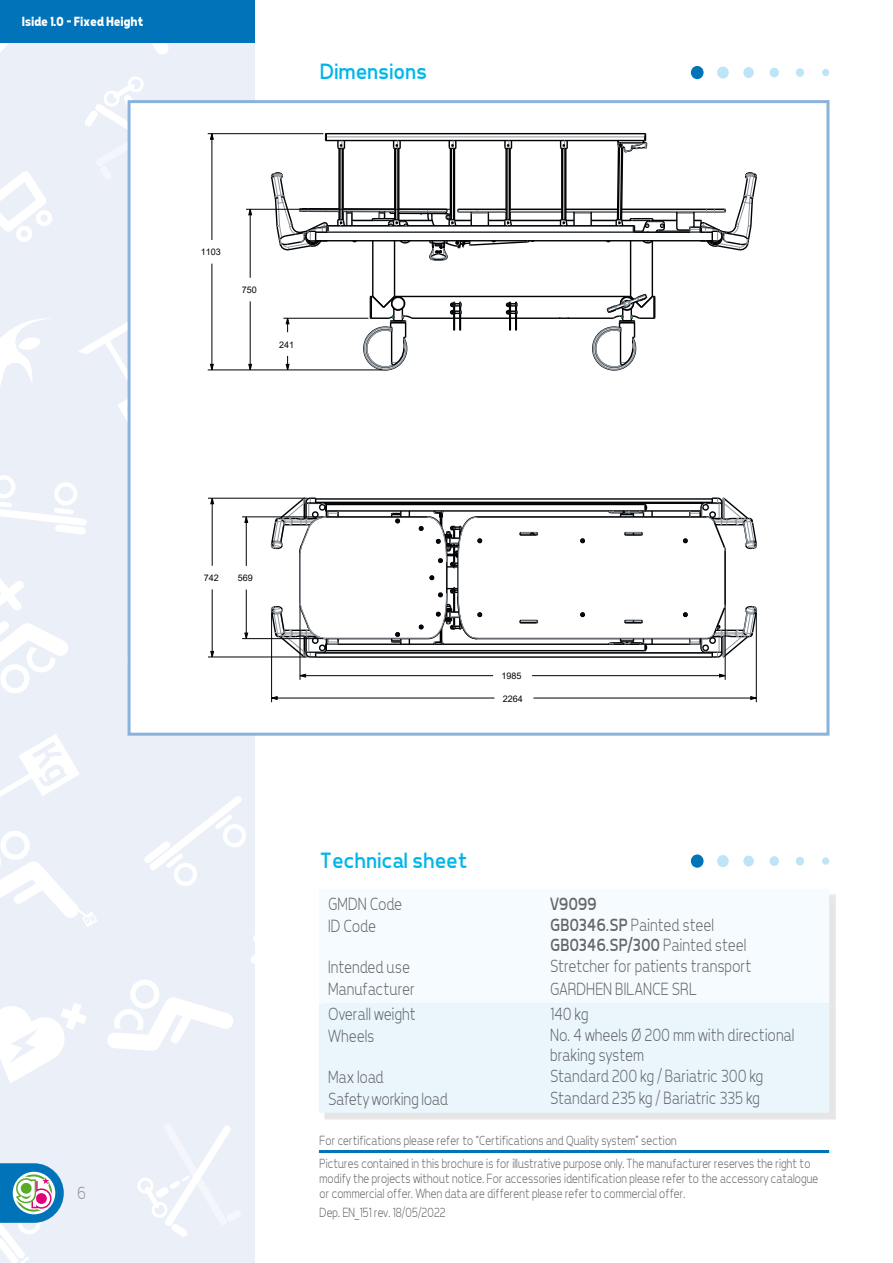
<style>
.page{position:relative;width:893px;height:1263px;background:#fff}
.page>*{position:absolute;margin:0;border:0;box-sizing:border-box;transform-origin:0 0}
.t1{font:22.5px "Tepeno Sans";color:#00b6e8}
.t2{font:300 18px/19.5px "Tepeno Sans";color:#646567;scale:.9 1}
.t3{font:18px "Tepeno Sans";color:#646567;scale:.9 1}
.t4{font:300 18px "Tepeno Sans";color:#989191;scale:.9 1}
.t5{font:300 13.5px/23.5px "Tepeno Sans";color:#646567;scale:.9 1}
.t6{font:700 13.5px "Tepeno Sans";letter-spacing:-.02em;color:#fff}
.t7{font:9px "Arial";color:#000204}
.s1{font-weight:400}
</style>
<div class="page">
<div style="left:0;top:0;width:255px;height:1263px;background:#eaeff8"></div>
<svg style="left:152px;top:43px;width:17px;height:12px"></svg>
<svg style="left:107px;top:980px;width:126px;height:71px"></svg>
<svg style="left:144px;top:796px;width:102px;height:90px"></svg>
<svg style="left:0;top:579px;width:68px;height:114px"></svg>
<svg style="left:0;top:171px;width:52px;height:71px"></svg>
<svg style="left:0;top:318px;width:49px;height:67px"></svg>
<svg style="left:0;top:475px;width:87px;height:59px"></svg>
<svg style="left:0;top:734px;width:97px;height:193px"></svg>
<svg style="left:137px;top:1126px;width:94px;height:111px"></svg>
<svg style="left:0;top:43px;width:8px;height:10px"></svg>
<svg style="left:251px;top:936px;width:4px;height:28px"></svg>
<svg style="left:0;top:1003px;width:87px;height:80px"></svg>
<div style="left:0;top:0;width:255px;height:43px;background:#0073b9"></div>
<svg style="left:0;top:1163px;width:64px;height:100px"></svg>
<div style="left:822px;top:69px;width:7px;height:7px;background:#bde4f7;border-radius:50%"></div>
<div style="left:796px;top:68px;width:8px;height:9px;background:#bde4f7;border-radius:50%"></div>
<div style="left:769px;top:68px;width:10px;height:9px;background:#bde4f7;border-radius:50%"></div>
<div style="left:743px;top:67px;width:11px;height:11px;background:#bde4f7;border-radius:50%"></div>
<div style="left:717px;top:66px;width:12px;height:13px;background:#bde4f7;border-radius:50%"></div>
<div style="left:691px;top:66px;width:13px;height:13px;background:#0073b9;border-radius:50%"></div>
<div style="left:822px;top:857px;width:7px;height:8px;background:#bde4f7;border-radius:50%"></div>
<div style="left:796px;top:857px;width:8px;height:8px;background:#bde4f7;border-radius:50%"></div>
<div style="left:769px;top:856px;width:10px;height:10px;background:#bde4f7;border-radius:50%"></div>
<div style="left:743px;top:855px;width:11px;height:12px;background:#bde4f7;border-radius:50%"></div>
<div style="left:717px;top:855px;width:12px;height:12px;background:#bde4f7;border-radius:50%"></div>
<div style="left:691px;top:854px;width:13px;height:14px;background:#0073b9;border-radius:50%"></div>
<div style="left:324px;top:894px;width:512px;height:225px;background:#e6e6e6"></div>
<div style="left:324px;top:894px;width:505px;height:109px;background:#f5fbfe"></div>
<div style="left:319px;top:1003px;width:510px;height:110px;background:#ebf6fc"></div>
<hr style="left:319px;top:1150px;width:510px;height:3px;background:#0073b9">
<svg style="left:78px;top:76px;width:66px;height:343px"></svg>
<svg style="left:126px;top:99px;width:704px;height:637px"></svg>
<p class="t6" style="left:21px;top:13px;width:123px">Iside 1.0 - Fixed Height</p>
<h1 class="t1" style="left:319px;top:58px;width:109px">Dimensions</h1>
<p class="t7" style="left:201px;top:246px;width:22px">1103</p>
<p class="t7" style="left:242px;top:284px;width:17px">750</p>
<p class="t7" style="left:279px;top:338px;width:17px">241</p>
<h2 class="t4" style="left:77px;top:1182px;width:11px">6</h2>
<p class="t7" style="left:204px;top:572px;width:17px">742</p>
<p class="t7" style="left:238px;top:572px;width:17px">569</p>
<p class="t7" style="left:501px;top:670px;width:22px">1985</p>
<p class="t7" style="left:503px;top:692px;width:22px">2264</p>
<h1 class="t1" style="left:319px;top:847px;width:149px">Technical sheet</h1>
<h2 class="t2" style="left:327px;top:893px;width:84px">GMDN Code</h2>
<h2 class="t3" style="left:549px;top:893px;width:53px">V9099</h2>
<h2 class="t2" style="left:327px;top:916px;width:55px">ID Code</h2>
<h2 class="t2" style="left:549px;top:915px;width:219px"><span class="s1">GB0346.SP</span> Painted steel<br><span class="s1">GB0346.SP/300</span> Painted steel</h2>
<h2 class="t2" style="left:327px;top:956px;width:92px">Intended use</h2>
<h2 class="t2" style="left:549px;top:955px;width:225px">Stretcher for patients transport</h2>
<h2 class="t2" style="left:327px;top:979px;width:98px">Manufacturer</h2>
<h2 class="t2" style="left:549px;top:979px;width:165px">GARDHEN BILANCE SRL</h2>
<h2 class="t2" style="left:327px;top:1004px;width:99px">Overall weight</h2>
<h2 class="t2" style="left:549px;top:1004px;width:44px">140 kg</h2>
<h2 class="t2" style="left:327px;top:1026px;width:53px">Wheels</h2>
<h2 class="t2" style="left:549px;top:1025px;width:273px">No. 4 wheels Ø 200 mm with directional braking system</h2>
<h2 class="t2" style="left:327px;top:1066px;width:63px">Max load</h2>
<h2 class="t2" style="left:549px;top:1065px;width:238px">Standard 200 kg / Bariatric 300 kg</h2>
<h2 class="t2" style="left:327px;top:1089px;width:134px">Safety working load</h2>
<h2 class="t2" style="left:549px;top:1088px;width:235px">Standard 235 kg / Bariatric 335 kg</h2>
<p class="t5" style="left:319px;top:1128px;width:547px">For certifications please refer to “Certifications and Quality system” section<br>Pictures contained in this brochure is for illustrative purpose only. The manufacturer reserves the right to</p>
<p class="t5" style="left:319px;top:1170px;width:556px;line-height:15px">modify the projects without notice. For accessories identification please refer to the accessory catalogue or commercial offer. When data are different please refer to commercial offer.</p>
<p class="t5" style="left:319px;top:1200px;width:142px">Dep. EN_151 rev. 18/05/2022</p>
</div>
